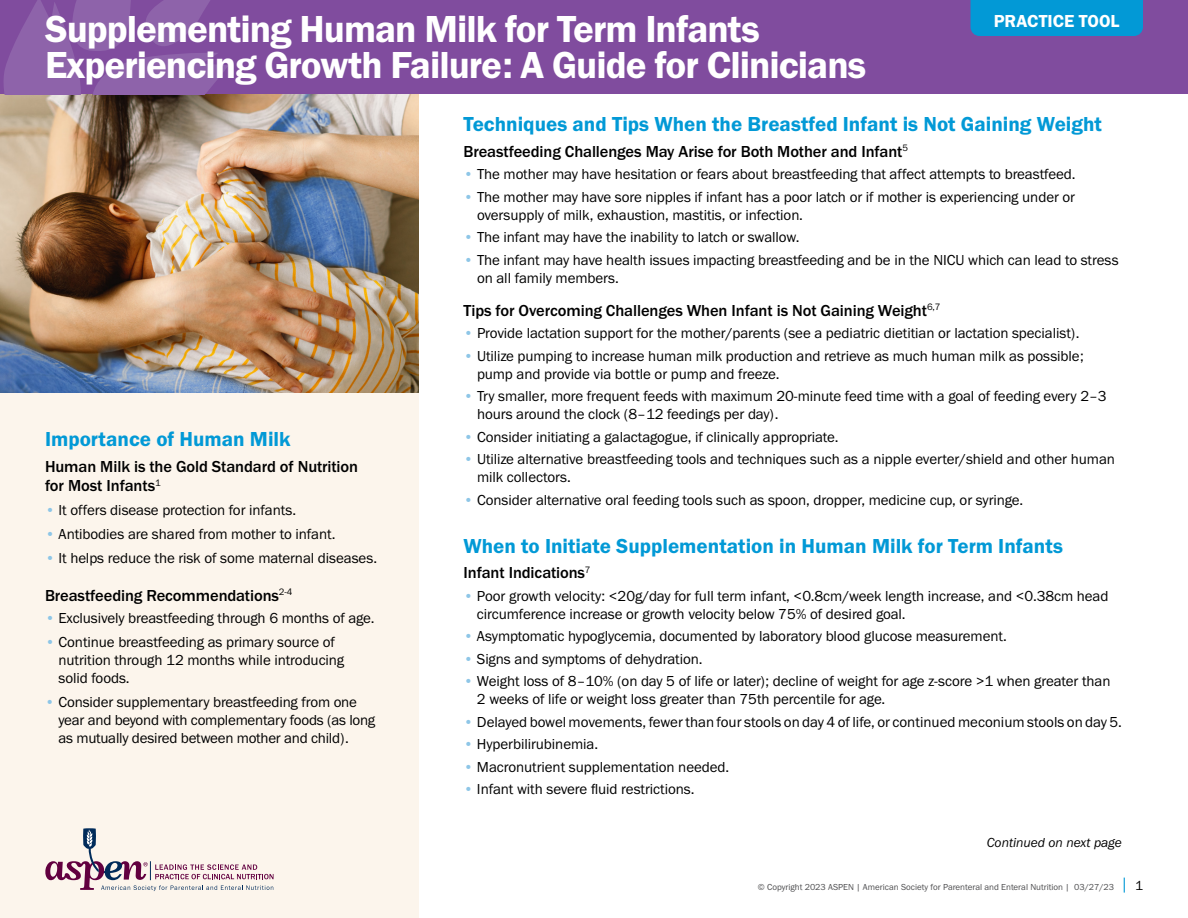
<style>
.page{position:relative;width:1188px;height:918px;background:#fff}
.page>*{position:absolute;margin:0;border:0;box-sizing:border-box;transform-origin:0 0}
.t1{font:39px/36px "Franklin Gothic URW Dem";letter-spacing:-.025em;color:#fff}
.t2{font:21px "Franklin Gothic URW Dem";color:#0299d6}
.t3{font:18px "Franklin Gothic URW Dem";color:#fff}
.t4{font:500 16.5px/19.5px "Franklin Gothic URW";letter-spacing:-.005em;color:#000}
.t5{font:15px/18px "Franklin Gothic URW Boo";letter-spacing:-.005em;color:#000}
.t6{font:13.5px "Franklin Gothic URW Boo Ita";color:#000}
.t7{font:13.5px "Franklin Gothic URW Boo";color:#000}
.t8{font:9px "Franklin Gothic URW Boo";color:#4d4d4f}
.s1{color:#8ec6e7}
</style>
<div class="page">
<div style="left:0;top:59px;width:418px;height:859px;background:#fcf5ec"></div>
<img style="left:0;top:94px;width:418px;height:298px">
<svg style="left:1124px;top:878px;width:1px;height:15px"></svg>
<svg style="left:45px;top:828px;width:229px;height:63px"></svg>
<div style="left:0;top:0;width:1188px;height:94px;background:#804c9e"></div>
<svg style="left:4px;top:0;width:224px;height:94px"></svg>
<div style="left:970px;top:0;width:173px;height:36px;background:#0299d6"></div>
<h1 class="t1" style="left:45px;top:11px;width:823px">Supplementing Human Milk for Term Infants<br>Experiencing Growth Failure: A Guide for Clinicians</h1>
<p class="t3" style="left:994px;top:10px;width:127px">PRACTICE TOOL</p>
<h2 class="t2" style="left:45px;top:426px;width:247px">Importance of Human Milk</h2>
<p class="t4" style="left:45px;top:456px;width:315px">Human Milk is the Gold Standard of Nutrition for Most Infants<sup>1</sup></p>
<p class="t5" style="left:45px;top:501px;width:253px"><span class="s1">•</span> It offers disease protection for infants.</p>
<p class="t5" style="left:45px;top:525px;width:292px"><span class="s1">•</span> Antibodies are shared from mother to infant.</p>
<p class="t5" style="left:45px;top:549px;width:334px"><span class="s1">•</span> It helps reduce the risk of some maternal diseases.</p>
<p class="t4" style="left:45px;top:585px;width:249px">Breastfeeding Recommendations<sup>2-4</sup></p>
<p class="t5" style="left:45px;top:609px;width:331px"><span class="s1">•</span> Exclusively breastfeeding through 6 months of age.</p>
<p class="t5" style="left:58px;top:633px;width:287px;text-indent:-13px"><span class="s1">•</span> Continue breastfeeding as primary source of nutrition through 12 months while introducing solid foods.</p>
<p class="t5" style="left:58px;top:693px;width:318px;text-indent:-14px"><span class="s1">•</span> Consider supplementary breastfeeding from one year and beyond with complementary foods (as long as mutually desired between mother and child).</p>
<h2 class="t2" style="left:464px;top:111px;width:640px">Techniques and Tips When the Breastfed Infant is Not Gaining Weight</h2>
<p class="t4" style="left:464px;top:141px;width:446px">Breastfeeding Challenges May Arise for Both Mother and Infant<sup>5</sup></p>
<p class="t5" style="left:464px;top:165px;width:613px"><span class="s1">•</span> The mother may have hesitation or fears about breastfeeding that affect attempts to breastfeed.</p>
<p class="t5" style="left:477px;top:187px;width:600px;text-indent:-14px"><span class="s1">•</span> The mother may have sore nipples if infant has a poor latch or if mother is experiencing under or oversupply of milk, exhaustion, mastitis, or infection.</p>
<p class="t5" style="left:464px;top:228px;width:338px"><span class="s1">•</span> The infant may have the inability to latch or swallow.</p>
<p class="t5" style="left:477px;top:250px;width:643px;text-indent:-14px"><span class="s1">•</span> The infant may have health issues impacting breastfeeding and be in the NICU which can lead to stress on all family members.</p>
<p class="t4" style="left:464px;top:300px;width:479px">Tips for Overcoming Challenges When Infant is Not Gaining Weight<sup>6,7</sup></p>
<p class="t5" style="left:464px;top:324px;width:618px"><span class="s1">•</span> Provide lactation support for the mother/parents (see a pediatric dietitian or lactation specialist).</p>
<p class="t5" style="left:477px;top:346px;width:608px;text-indent:-14px"><span class="s1">•</span> Utilize pumping to increase human milk production and retrieve as much human milk as possible; pump and provide via bottle or pump and freeze.</p>
<p class="t5" style="left:477px;top:387px;width:631px;text-indent:-14px"><span class="s1">•</span> Try smaller, more frequent feeds with maximum 20-minute feed time with a goal of feeding every 2–3 hours around the clock (8–12 feedings per day).</p>
<p class="t5" style="left:464px;top:427px;width:376px"><span class="s1">•</span> Consider initiating a galactagogue, if clinically appropriate.</p>
<p class="t5" style="left:477px;top:450px;width:640px;text-indent:-14px"><span class="s1">•</span> Utilize alternative breastfeeding tools and techniques such as a nipple everter/shield and other human milk collectors.</p>
<p class="t5" style="left:464px;top:490px;width:561px"><span class="s1">•</span> Consider alternative oral feeding tools such as spoon, dropper, medicine cup, or syringe.</p>
<h2 class="t2" style="left:464px;top:533px;width:601px">When to Initiate Supplementation in Human Milk for Term Infants</h2>
<p class="t4" style="left:464px;top:562px;width:129px">Infant Indications<sup>7</sup></p>
<p class="t5" style="left:477px;top:586px;width:633px;text-indent:-14px"><span class="s1">•</span> Poor growth velocity: &lt;20g/day for full term infant, &lt;0.8cm/week length increase, and &lt;0.38cm head circumference increase or growth velocity below 75% of desired goal.</p>
<p class="t5" style="left:463px;top:627px;width:545px"><span class="s1">•</span> Asymptomatic hypoglycemia, documented by laboratory blood glucose measurement.</p>
<p class="t5" style="left:463px;top:649px;width:240px"><span class="s1">•</span> Signs and symptoms of dehydration.</p>
<p class="t5" style="left:477px;top:672px;width:635px;text-indent:-14px"><span class="s1">•</span> Weight loss of 8–10% (on day 5 of life or later); decline of weight for age z-score &gt;1 when greater than<br>2 weeks of life or weight loss greater than 75th percentile for age.</p>
<p class="t5" style="left:463px;top:712px;width:660px"><span class="s1">•</span> Delayed bowel movements, fewer than four stools on day 4 of life, or continued meconium stools on day 5.</p>
<p class="t5" style="left:463px;top:735px;width:136px"><span class="s1">•</span> Hyperbilirubinemia.</p>
<p class="t5" style="left:463px;top:757px;width:267px"><span class="s1">•</span> Macronutrient supplementation needed.</p>
<p class="t5" style="left:463px;top:780px;width:233px"><span class="s1">•</span> Infant with severe fluid restrictions.</p>
<p class="t6" style="left:987px;top:834px;width:137px">Continued on next page</p>
<p class="t8" style="left:758px;top:881px;width:358px">© Copyright 2023 ASPEN | American Society for Parenteral and Enteral Nutrition | 03/27/23</p>
<p class="t7" style="left:1135px;top:877px;width:9px">1</p>
</div>
